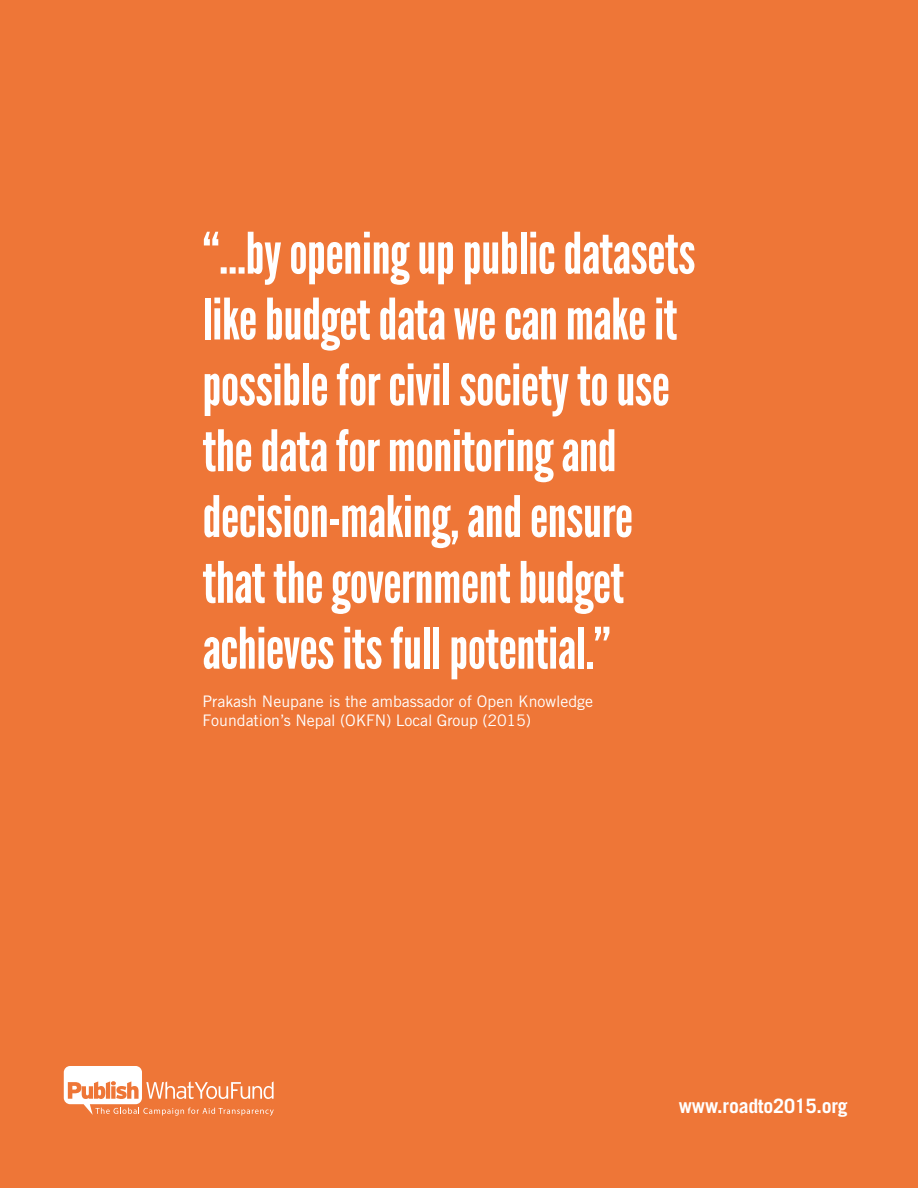
<style>
.page{position:relative;width:918px;height:1188px;background:#ee7637}
.page>*{position:absolute;margin:0;border:0;box-sizing:border-box;transform-origin:0 0}
.t1{font:57px/65.8px "League Gothic";letter-spacing:-.01em;color:#fff}
.t2{font:700 19.8px "Trade Gothic";letter-spacing:-.01em;color:#fff}
.t3{font:15.9px/19px "Trade Gothic";color:#fff}
</style>
<div class="page">
<svg style="left:64px;top:1066px;width:210px;height:50px"></svg>
<p class="t1" style="left:202px;top:221px;width:495px">“…by opening up public datasets like budget data we can make it possible for civil society to use the data for monitoring and decision-making, and ensure that the government budget achieves its full potential.”</p>
<p class="t3" style="left:202px;top:692px;width:392px">Prakash Neupane is the ambassador of Open Knowledge<br>Foundation’s Nepal (OKFN) Local Group (2015)</p>
<p class="t2" style="left:679px;top:1094px;width:170px">www.roadto2015.org</p>
</div>
